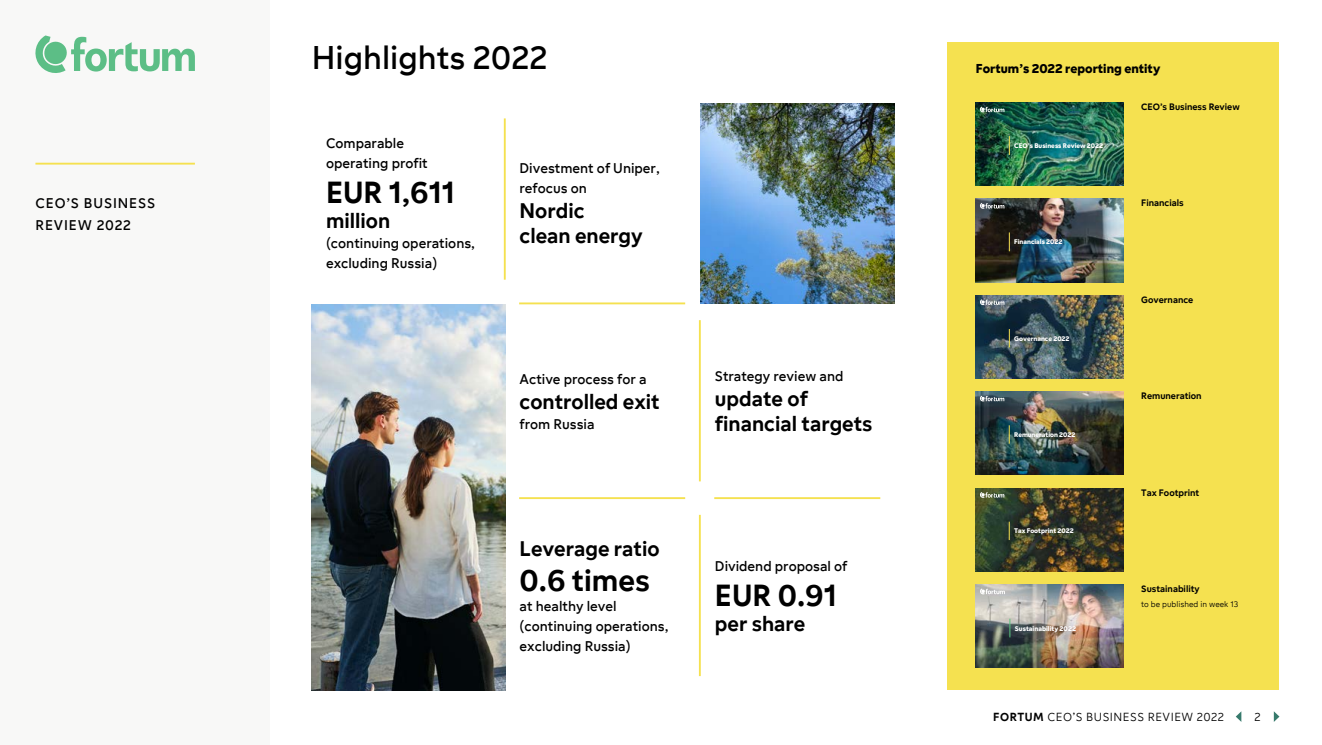
<style>
.page{position:relative;width:1322px;height:745px;background:#fff}
.page>*{position:absolute;margin:0;border:0;box-sizing:border-box;transform-origin:0 0}
.H0{font:35px "Fortum Sans TT";color:#000}
.callout_number_highl{font:500 32.5px "Fortum Sans TT";color:#000}
.callout_number_highl-2{font:500 22.5px/25px "Fortum Sans TT";color:#000}
.callout_small_highli{font:15px/20px "Fortum Sans TT";color:#000}
.callout_small_highli-2{font:15px/22.5px "Fortum Sans TT";letter-spacing:.06em;color:#000}
.H4{font:700 13.75px "Fortum Sans TT";color:#000}
.t1{font:300 12.5px "Fortum Sans TT";letter-spacing:.04em;color:#000}
.taulukko_vasen_otsik{font:500 10px "Fortum Sans TT";color:#000}
.Taulukko_footnote{font:300 8.75px "Fortum Sans TT";color:#000}
.t2{font:700 7.38px "Fortum Sans TT";color:#fff}
.t3{font:700 7.25px "Fortum Sans TT";color:#fff}
.t4{font:700 7.12px "Fortum Sans TT";color:#fff}
.s1{font-weight:500}
</style>
<div class="page">
<img style="left:312px;top:304px;width:194px;height:385px">
<img style="left:700px;top:103px;width:194px;height:200px">
<hr style="left:699px;top:320px;width:2px;height:161px;background:#f5e150">
<hr style="left:699px;top:514px;width:2px;height:161px;background:#f5e150">
<hr style="left:504px;top:118px;width:2px;height:161px;background:#f5e150">
<hr style="left:714px;top:497px;width:166px;height:1px;background:#f5e150">
<hr style="left:519px;top:302px;width:166px;height:2px;background:#f5e150">
<hr style="left:519px;top:497px;width:166px;height:1px;background:#f5e150">
<div style="left:0;top:0;width:269px;height:744px;background:#f8f8f7"></div>
<svg style="left:35px;top:35px;width:160px;height:38px"></svg>
<svg style="left:1235px;top:711px;width:6px;height:10px"></svg>
<svg style="left:1274px;top:711px;width:5px;height:10px"></svg>
<hr style="left:35px;top:163px;width:160px;height:1px;background:#f5e150">
<div style="left:947px;top:43px;width:332px;height:646px;background:#f5e150"></div>
<img style="left:976px;top:102px;width:148px;height:84px">
<img style="left:1000px;top:128px;width:116px;height:35px">
<svg style="left:1009px;top:136px;width:1px;height:19px"></svg>
<svg style="left:980px;top:107px;width:24px;height:5px"></svg>
<img style="left:976px;top:199px;width:148px;height:83px">
<img style="left:1000px;top:225px;width:76px;height:34px">
<svg style="left:1009px;top:232px;width:1px;height:19px"></svg>
<svg style="left:980px;top:203px;width:24px;height:6px"></svg>
<img style="left:976px;top:295px;width:148px;height:83px">
<svg style="left:1000px;top:321px;width:83px;height:34px;background:#384f56"></svg>
<svg style="left:1009px;top:329px;width:1px;height:18px"></svg>
<svg style="left:980px;top:299px;width:24px;height:6px"></svg>
<img style="left:976px;top:391px;width:148px;height:83px">
<img style="left:1000px;top:417px;width:89px;height:34px">
<svg style="left:1009px;top:425px;width:1px;height:18px"></svg>
<svg style="left:980px;top:395px;width:24px;height:6px"></svg>
<img style="left:976px;top:488px;width:148px;height:83px">
<svg style="left:1001px;top:513px;width:86px;height:35px;background:#3a3c28"></svg>
<svg style="left:1009px;top:521px;width:1px;height:18px"></svg>
<svg style="left:980px;top:492px;width:24px;height:5px"></svg>
<img style="left:976px;top:584px;width:148px;height:83px">
<img style="left:1001px;top:610px;width:88px;height:35px">
<svg style="left:1009px;top:618px;width:1px;height:19px"></svg>
<svg style="left:980px;top:588px;width:25px;height:6px"></svg>
<p class="callout_small_highli-2" style="left:36px;top:191px;width:121px">CEO’S BUSINESS<br>REVIEW 2022</p>
<h1 class="H0" style="left:312px;top:37px;width:237px">Highlights 2022</h1>
<p class="callout_small_highli" style="left:326px;top:133px;width:103px">Comparable operating profit</p>
<p class="callout_number_highl" style="left:326px;top:173px;width:130px">EUR 1,611</p>
<p class="callout_number_highl-2" style="left:326px;top:208px;width:66px">million</p>
<p class="callout_small_highli" style="left:326px;top:233px;width:150px">(continuing operations, excluding Russia)</p>
<p class="callout_small_highli" style="left:519px;top:158px;width:142px">Divestment of Uniper, refocus on</p>
<p class="callout_number_highl-2" style="left:519px;top:198px;width:125px">Nordic<br>clean energy</p>
<p class="callout_small_highli" style="left:519px;top:368px;width:129px">Active process for a</p>
<p class="callout_number_highl-2" style="left:519px;top:389px;width:142px">controlled exit</p>
<p class="callout_small_highli" style="left:519px;top:413px;width:77px">from Russia</p>
<p class="callout_number_highl-2" style="left:519px;top:536px;width:141px">Leverage ratio</p>
<p class="callout_number_highl" style="left:519px;top:561px;width:132px">0.6 times</p>
<p class="callout_small_highli" style="left:519px;top:596px;width:150px">at healthy level (continuing operations, excluding Russia)</p>
<p class="callout_small_highli" style="left:715px;top:366px;width:130px">Strategy review and</p>
<p class="callout_number_highl-2" style="left:715px;top:386px;width:159px">update of financial targets</p>
<p class="callout_small_highli" style="left:715px;top:555px;width:134px">Dividend proposal of</p>
<p class="callout_number_highl" style="left:715px;top:576px;width:123px">EUR 0.91</p>
<p class="callout_number_highl-2" style="left:715px;top:611px;width:92px">per share</p>
<h2 class="H4" style="left:976px;top:60px;width:186px">Fortum’s 2022 reporting entity</h2>
<p class="t3" style="left:1014px;top:141px;width:90px">CEO’s Business Review 2022</p>
<p class="t3" style="left:1014px;top:237px;width:50px">Financials 2022</p>
<p class="t3" style="left:1014px;top:334px;width:57px">Governance 2022</p>
<p class="t4" style="left:1014px;top:430px;width:63px">Remuneration 2022</p>
<p class="t4" style="left:1014px;top:526px;width:61px">Tax Footprint 2022</p>
<p class="t2" style="left:1015px;top:623px;width:63px">Sustainability 2022</p>
<p class="taulukko_vasen_otsik" style="left:1141px;top:101px;width:100px">CEO’s Business Review</p>
<p class="taulukko_vasen_otsik" style="left:1141px;top:197px;width:44px">Financials</p>
<p class="taulukko_vasen_otsik" style="left:1141px;top:293px;width:54px">Governance</p>
<p class="taulukko_vasen_otsik" style="left:1141px;top:390px;width:62px">Remuneration</p>
<p class="taulukko_vasen_otsik" style="left:1141px;top:486px;width:60px">Tax Footprint</p>
<p class="taulukko_vasen_otsik" style="left:1141px;top:582px;width:60px">Sustainability</p>
<p class="Taulukko_footnote" style="left:1141px;top:598px;width:99px">to be published in week 13</p>
<p class="t1" style="left:993px;top:709px;width:232px"><span class="s1">FORTUM</span> CEO’S BUSINESS REVIEW 2022</p>
<p class="t1" style="left:1254px;top:709px;width:8px">2</p>
</div>
